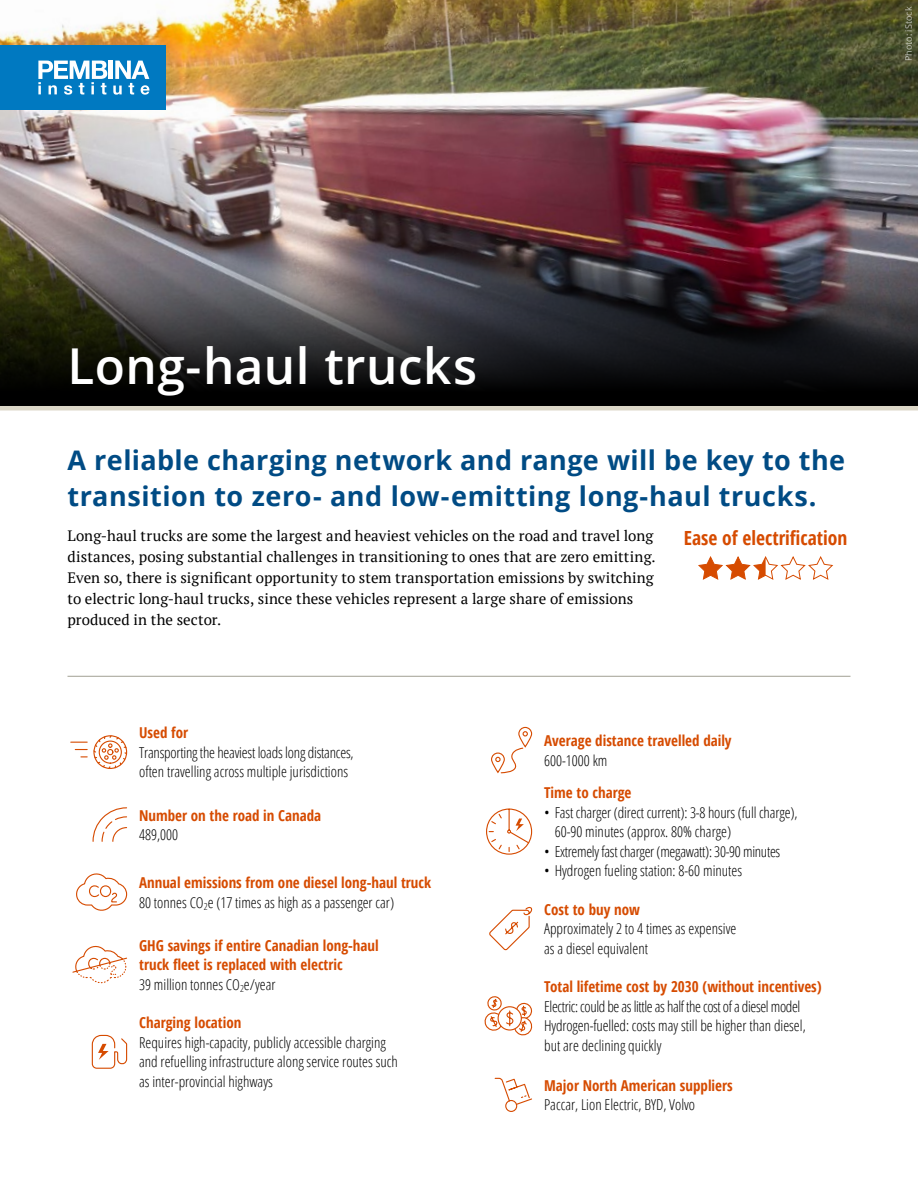
<style>
.page{position:relative;width:918px;height:1188px;background:#fff}
.page>*{position:absolute;margin:0;border:0;box-sizing:border-box;transform-origin:0 0}
.t1{font:600 49.5px "Open Sans";letter-spacing:.01em;color:#fff}
.t2{font:700 27px/36px "Open Sans";letter-spacing:.015em;color:#004b84}
.t3{font:700 condensed 19.5px "Open Sans";color:#d64b00}
.t4{font:300 condensed 15px/19.5px "Open Sans";color:#000}
.t5{font:700 condensed 15px/19.5px "Open Sans";color:#d64b00}
.t6{font:15px/21px "PT Serif";letter-spacing:.005em;color:#000}
.t7{font:300 condensed 15px "Open Sans";letter-spacing:-.02em;color:#000}
.t8{font:9px "Open Sans";color:#fff}
.s1{font-weight:300;color:#000}
</style>
<div class="page">
<img style="left:0;top:0;width:918px;height:247px">
<svg style="left:75px;top:749px;width:12px;height:1px"></svg>
<svg style="left:71px;top:742px;width:16px;height:1px"></svg>
<svg style="left:93px;top:735px;width:35px;height:34px"></svg>
<svg style="left:92px;top:807px;width:35px;height:35px"></svg>
<svg style="left:76px;top:873px;width:52px;height:38px"></svg>
<svg style="left:72px;top:945px;width:55px;height:39px"></svg>
<svg style="left:91px;top:1034px;width:37px;height:35px"></svg>
<svg style="left:698px;top:556px;width:136px;height:24px"></svg>
<svg style="left:0;top:247px;width:918px;height:159px;background:#302d2e"></svg>
<div style="left:0;top:45px;width:166px;height:65px;background:#0079c1"></div>
<hr style="left:109px;top:61px;width:4px;height:18px;background:#fff">
<svg style="left:38px;top:61px;width:69px;height:34px"></svg>
<svg style="left:113px;top:61px;width:37px;height:34px"></svg>
<svg style="left:491px;top:726px;width:42px;height:48px"></svg>
<svg style="left:486px;top:808px;width:47px;height:47px"></svg>
<svg style="left:489px;top:907px;width:44px;height:43px"></svg>
<svg style="left:484px;top:996px;width:49px;height:40px"></svg>
<svg style="left:494px;top:1077px;width:38px;height:35px"></svg>
<hr style="left:0;top:406px;width:918px;height:4px;background:#ddd8c8">
<hr style="left:68px;top:676px;width:782px;height:1px;background:#a2a094">
<p class="t8" style="left:902px;top:61px;width:56px;rotate:-90deg">Photo: iStock</p>
<h1 class="t1" style="left:68px;top:332px;width:411px">Long-haul trucks</h1>
<h2 class="t2" style="left:68px;top:441px;width:779px">A reliable charging network and range will be key to the transition to zero- and low-emitting long-haul trucks.</h2>
<p class="t6" style="left:68px;top:525px;width:587px">Long-haul trucks are some the largest and heaviest vehicles on the road and travel long</p>
<h3 class="t3" style="left:684px;top:524px;width:165px">Ease of electrification</h3>
<p class="t6" style="left:68px;top:546px;width:590px">distances, posing substantial challenges in transitioning to ones that are zero emitting.<br>Even so, there is significant opportunity to stem transportation emissions by switching to electric long-haul trucks, since these vehicles represent a large share of emissions produced in the sector.</p>
<p class="t5" style="left:139px;top:723px;width:51px">Used for</p>
<p class="t4" style="left:139px;top:742px;width:216px">Transporting the heaviest loads long distances, often travelling across multiple jurisdictions</p>
<p class="t5" style="left:139px;top:805px;width:184px">Number on the road in Canada</p>
<p class="t4" style="left:139px;top:824px;width:41px">489,000</p>
<p class="t5" style="left:139px;top:873px;width:294px">Annual emissions from one diesel long-haul truck<br><span class="s1">80 tonnes CO</span><sub>2</sub><span class="s1">e (17 times as high as a passenger car)</span></p>
<p class="t5" style="left:139px;top:935px;width:241px">GHG savings if entire Canadian long-haul truck fleet is replaced with electric<br><span class="s1">39 million tonnes CO</span><sub>2</sub><span class="s1">e/year</span></p>
<p class="t5" style="left:139px;top:1013px;width:104px">Charging location</p>
<p class="t4" style="left:139px;top:1032px;width:260px">Requires high-capacity, publicly accessible charging and refuelling infrastructure along service routes such as inter-provincial highways</p>
<p class="t5" style="left:544px;top:731px;width:189px">Average distance travelled daily</p>
<p class="t4" style="left:544px;top:750px;width:65px">600-1000 km</p>
<p class="t5" style="left:544px;top:783px;width:89px">Time to charge</p>
<p class="t4" style="left:555px;top:802px;width:244px;text-indent:-10px">• Fast charger (direct current): 3-8 hours (full charge),<br>60-90 minutes (approx. 80% charge)</p>
<p class="t7" style="left:544px;top:841px;width:238px">• Extremely fast charger (megawatt): 30-90 minutes</p>
<p class="t4" style="left:544px;top:861px;width:199px">• Hydrogen fueling station: 8-60 minutes</p>
<p class="t5" style="left:544px;top:899px;width:97px">Cost to buy now</p>
<p class="t4" style="left:544px;top:919px;width:194px">Approximately 2 to 4 times as expensive as a diesel equivalent</p>
<p class="t5" style="left:544px;top:977px;width:279px">Total lifetime cost by 2030 (without incentives)</p>
<p class="t4" style="left:544px;top:996px;width:263px">Electric: could be as little as half the cost of a diesel model<br>Hydrogen-fuelled: costs may still be higher than diesel, but are declining quickly</p>
<p class="t5" style="left:544px;top:1075px;width:190px">Major North American suppliers</p>
<p class="t4" style="left:544px;top:1095px;width:153px">Paccar, Lion Electric, BYD, Volvo</p>
</div>
